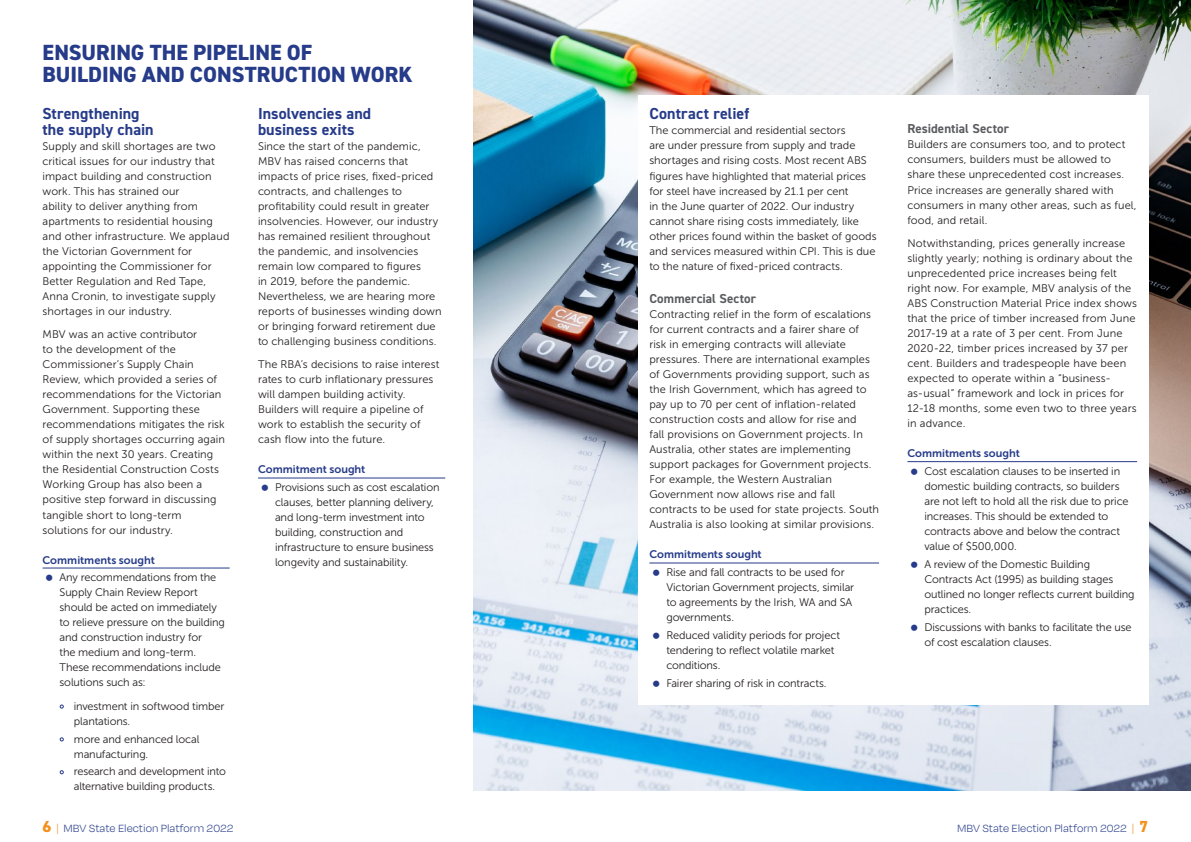
<style>
.page{position:relative;width:1191px;height:842px;background:#fff}
.page>*{position:absolute;margin:0;border:0;box-sizing:border-box;transform-origin:0 0}
.t1{font:800 22px/22px "DIN2014";color:#263b89}
.t2{font:700 16px/16px "DIN2014";letter-spacing:.005em;color:#263b89}
.t3{font:700 13px "DIN2014";letter-spacing:.005em;color:#5b5c60}
.t4{font:300 12px "Degular";color:#263b89}
.t5{font:11px/15px "Museo Sans 300";color:#231f20}
.t6{font:11px "Museo Sans 700";color:#263b89}
.s1{color:#263b89}
.s2{font-family:"DIN2014";font-weight:800;font-size:16px;color:#f4901d}
.s3{color:#f4901d}
</style>
<div class="page">
<img style="left:473px;top:0;width:718px;height:791px">
<hr style="left:43px;top:568px;width:187px;height:1px;background:#263b89">
<hr style="left:258px;top:478px;width:187px;height:1px;background:#263b89">
<div style="left:638px;top:96px;width:510px;height:609px;background:#fff"></div>
<hr style="left:649px;top:563px;width:230px;height:1px;background:#263b89">
<hr style="left:907px;top:461px;width:230px;height:1px;background:#263b89">
<h1 class="t1" style="left:43px;top:41px;width:372px">ENSURING THE PIPELINE OF<br>BUILDING AND CONSTRUCTION WORK</h1>
<h2 class="t2" style="left:43px;top:105px;width:113px">Strengthening the supply chain</h2>
<p class="t5" style="left:43px;top:139px;width:188px">Supply and skill shortages are two critical issues for our industry that impact building and construction work. This has strained our<br>ability to deliver anything from apartments to residential housing and other infrastructure. We applaud the Victorian Government for appointing the Commissioner for Better Regulation and Red Tape, Anna Cronin, to investigate supply shortages in our industry.</p>
<p class="t5" style="left:43px;top:327px;width:184px">MBV was an active contributor<br>to the development of the<br>Commissioner’s Supply Chain<br>Review, which provided a series of recommendations for the Victorian<br>Government. Supporting these recommendations mitigates the risk of supply shortages occurring again within the next 30 years. Creating the Residential Construction Costs<br>Working Group has also been a positive step forward in discussing tangible short to long-term solutions for our industry.</p>
<p class="t6" style="left:43px;top:554px;width:114px">Commitments sought</p>
<p class="t5" style="left:60px;top:570px;width:167px">Any recommendations from the<br>Supply Chain Review Report should be acted on immediately to relieve pressure on the building and construction industry for<br>the medium and long-term.<br>These recommendations include solutions such as:</p>
<p class="t5" style="left:74px;top:698px;width:152px;text-indent:-14px"><span class="s1">•</span> investment in softwood timber plantations.</p>
<p class="t5" style="left:74px;top:731px;width:127px;text-indent:-14px"><span class="s1">•</span> more and enhanced local manufacturing.</p>
<p class="t5" style="left:60px;top:764px;width:168px;text-align:center"><span class="s1">•</span> research and development into alternative building products.</p>
<h2 class="t2" style="left:258px;top:105px;width:115px">Insolvencies and business exits</h2>
<p class="t5" style="left:258px;top:139px;width:185px">Since the start of the pandemic, MBV has raised concerns that impacts of price rises, fixed-priced contracts, and challenges to profitability could result in greater insolvencies. However, our industry has remained resilient throughout the pandemic, and insolvencies remain low compared to figures<br>in 2019, before the pandemic.<br>Nevertheless, we are hearing more reports of businesses winding down or bringing forward retirement due to challenging business conditions.</p>
<p class="t5" style="left:258px;top:357px;width:183px">The RBA’s decisions to raise interest rates to curb inflationary pressures will dampen building activity.<br>Builders will require a pipeline of work to establish the security of cash flow into the future.</p>
<p class="t6" style="left:258px;top:464px;width:109px">Commitment sought</p>
<p class="t5" style="left:275px;top:480px;width:166px">Provisions such as cost escalation clauses, better planning delivery, and long-term investment into building, construction and infrastructure to ensure business longevity and sustainability.</p>
<h2 class="t2" style="left:649px;top:106px;width:101px">Contract relief</h2>
<p class="t5" style="left:649px;top:123px;width:229px">The commercial and residential sectors<br>are under pressure from supply and trade shortages and rising costs. Most recent ABS figures have highlighted that material prices for steel have increased by 21.1 per cent<br>in the June quarter of 2022. Our industry cannot share rising costs immediately, like other prices found within the basket of goods and services measured within CPI. This is due to the nature of fixed-priced contracts.</p>
<p class="t3" style="left:649px;top:290px;width:108px">Commercial Sector</p>
<p class="t5" style="left:649px;top:307px;width:231px">Contracting relief in the form of escalations for current contracts and a fairer share of<br>risk in emerging contracts will alleviate pressures. There are international examples of Governments providing support, such as the Irish Government, which has agreed to pay up to 70 per cent of inflation-related construction costs and allow for rise and<br>fall provisions on Government projects. In Australia, other states are implementing support packages for Government projects.<br>For example, the Western Australian Government now allows rise and fall contracts to be used for state projects. South Australia is also looking at similar provisions.</p>
<p class="t6" style="left:649px;top:548px;width:114px">Commitments sought</p>
<p class="t5" style="left:666px;top:565px;width:189px">Rise and fall contracts to be used for<br>Victorian Government projects, similar to agreements by the Irish, WA and SA governments.</p>
<p class="t5" style="left:666px;top:628px;width:175px">Reduced validity periods for project tendering to reflect volatile market conditions.</p>
<p class="t5" style="left:666px;top:676px;width:162px">Fairer sharing of risk in contracts.</p>
<p class="t3" style="left:907px;top:120px;width:103px">Residential Sector</p>
<p class="t5" style="left:907px;top:137px;width:231px">Builders are consumers too, and to protect consumers, builders must be allowed to share these unprecedented cost increases.<br>Price increases are generally shared with consumers in many other areas, such as fuel, food, and retail.</p>
<p class="t5" style="left:907px;top:236px;width:231px">Notwithstanding, prices generally increase slightly yearly; nothing is ordinary about the unprecedented price increases being felt right now. For example, MBV analysis of the ABS Construction Material Price index shows that the price of timber increased from June 2017-19 at a rate of 3 per cent. From June 2020-22, timber prices increased by 37 per cent. Builders and tradespeople have been expected to operate within a “business&shy;as-usual” framework and lock in prices for 12-18 months, some even two to three years in advance.</p>
<p class="t6" style="left:907px;top:447px;width:114px">Commitments sought</p>
<p class="t5" style="left:924px;top:464px;width:205px">Cost escalation clauses to be inserted in domestic building contracts, so builders are not left to hold all the risk due to price increases. This should be extended to contracts above and below the contract value of $500,000.</p>
<p class="t5" style="left:924px;top:557px;width:212px">A review of the Domestic Building<br>Contracts Act (1995) as building stages outlined no longer reflects current building practices.</p>
<p class="t5" style="left:924px;top:619px;width:209px">Discussions with banks to facilitate the use of cost escalation clauses.</p>
<p class="t4" style="left:43px;top:821px;width:192px"><span class="s2">6</span> <span class="s3">|</span> MBV State Election Platform 2022</p>
<p class="t4" style="left:957px;top:821px;width:192px">MBV State Election Platform 2022 <span class="s3">|</span> <span class="s2">7</span></p>
</div>
